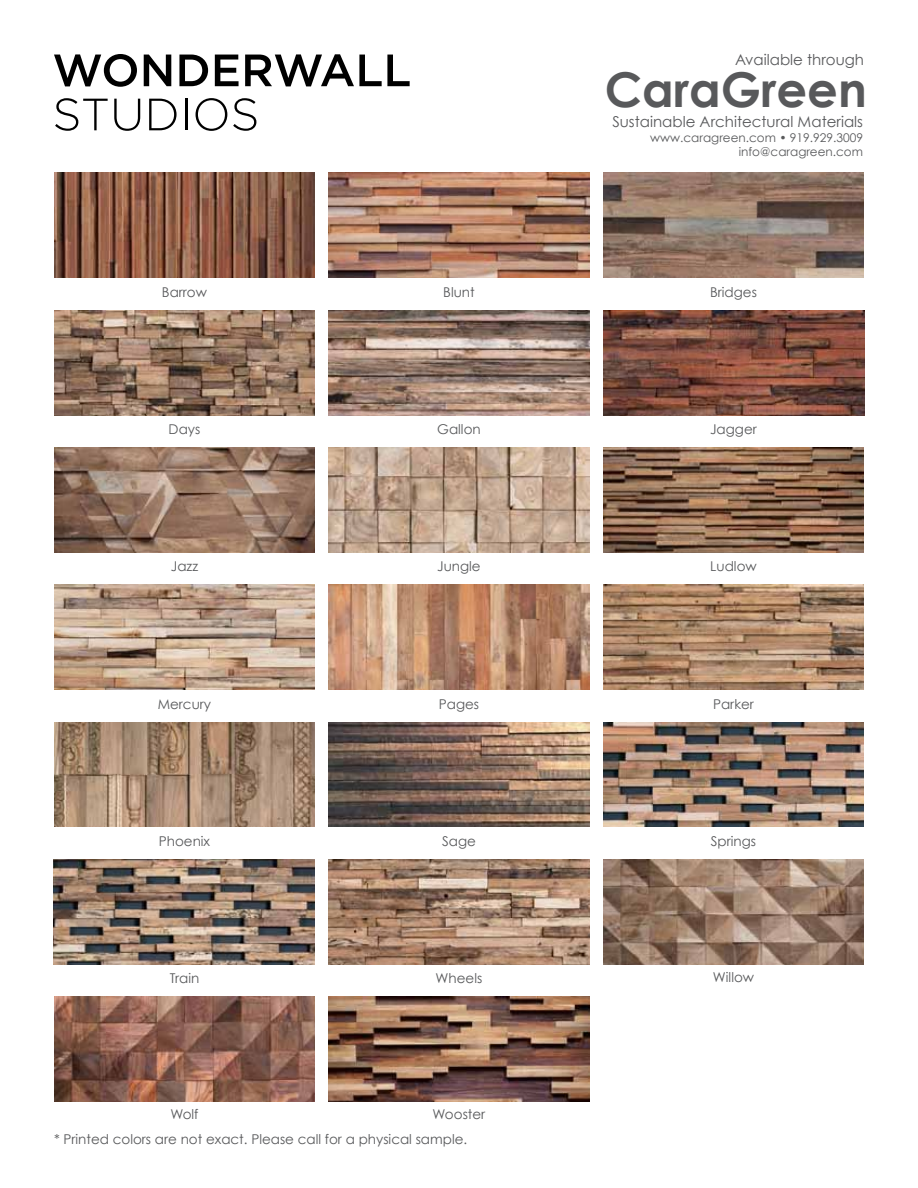
<style>
.page{position:relative;width:918px;height:1188px;background:#fff}
.page>*{position:absolute;margin:0;border:0;box-sizing:border-box;transform-origin:0 0}
.t1{font:700 48px "Century Gothic";color:#58595b}
.t2{font:15px "Century Gothic";color:#58595b}
.t3{font:13.5px/24.9px "Century Gothic";color:#58595b}
.t4{font:12px/14.4px "Century Gothic";color:#58595b;text-align:right}
</style>
<div class="page">
<img style="left:603px;top:173px;width:261px;height:105px">
<img style="left:54px;top:310px;width:261px;height:105px">
<img style="left:328px;top:310px;width:262px;height:105px">
<img style="left:603px;top:310px;width:262px;height:105px">
<img style="left:328px;top:447px;width:262px;height:105px">
<img style="left:54px;top:585px;width:261px;height:105px">
<img style="left:603px;top:585px;width:261px;height:105px">
<img style="left:54px;top:722px;width:261px;height:105px">
<img style="left:328px;top:722px;width:262px;height:105px">
<img style="left:603px;top:722px;width:261px;height:105px">
<img style="left:54px;top:859px;width:261px;height:105px">
<img style="left:328px;top:859px;width:262px;height:105px">
<svg style="left:54px;top:54px;width:83px;height:33px"></svg>
<svg style="left:144px;top:55px;width:27px;height:31px"></svg>
<svg style="left:179px;top:55px;width:29px;height:31px"></svg>
<svg style="left:215px;top:55px;width:24px;height:31px"></svg>
<svg style="left:245px;top:54px;width:165px;height:32px"></svg>
<svg style="left:55px;top:98px;width:53px;height:33px"></svg>
<svg style="left:114px;top:99px;width:26px;height:32px"></svg>
<svg style="left:149px;top:99px;width:28px;height:31px"></svg>
<hr style="left:185px;top:99px;width:2px;height:31px;background:#000">
<svg style="left:196px;top:98px;width:31px;height:33px"></svg>
<svg style="left:233px;top:98px;width:23px;height:33px"></svg>
<img style="left:54px;top:173px;width:261px;height:105px">
<img style="left:328px;top:173px;width:262px;height:105px">
<img style="left:54px;top:447px;width:261px;height:105px">
<img style="left:603px;top:447px;width:261px;height:105px">
<img style="left:328px;top:585px;width:262px;height:105px">
<img style="left:54px;top:997px;width:261px;height:105px">
<img style="left:603px;top:859px;width:261px;height:105px">
<img style="left:328px;top:997px;width:262px;height:105px">
<p class="t2" style="left:735px;top:51px;width:130px">Available through</p>
<h1 class="t1" style="left:605px;top:59px;width:264px">CaraGreen</h1>
<p class="t2" style="left:612px;top:113px;width:252px">Sustainable Architectural Materials</p>
<p class="t4" style="left:650px;top:130px;width:214px">www.caragreen.com • 919.929.3009 info@caragreen.com</p>
<p class="t3" style="left:162px;top:279px;width:47px">Barrow</p>
<p class="t3" style="left:443px;top:279px;width:33px">Blunt</p>
<p class="t3" style="left:710px;top:279px;width:48px">Bridges</p>
<p class="t3" style="left:169px;top:417px;width:33px">Days</p>
<p class="t3" style="left:437px;top:417px;width:45px">Gallon</p>
<p class="t3" style="left:710px;top:417px;width:48px">Jagger</p>
<p class="t3" style="left:171px;top:554px;width:29px">Jazz</p>
<p class="t3" style="left:437px;top:554px;width:45px">Jungle</p>
<p class="t3" style="left:710px;top:554px;width:48px">Ludlow</p>
<p class="t3" style="left:158px;top:691px;width:55px">Mercury</p>
<p class="t3" style="left:159px;top:829px;width:53px">Phoenix</p>
<p class="t3" style="left:439px;top:691px;width:42px">Pages</p>
<p class="t3" style="left:713px;top:691px;width:42px">Parker</p>
<p class="t3" style="left:442px;top:829px;width:35px">Sage</p>
<p class="t3" style="left:711px;top:829px;width:47px">Springs</p>
<p class="t3" style="left:170px;top:966px;width:31px">Train</p>
<p class="t3" style="left:713px;top:964px;width:43px">Willow</p>
<p class="t3" style="left:436px;top:966px;width:48px">Wheels</p>
<p class="t3" style="left:54px;top:1102px;width:415px;text-indent:116px">Wolf<br>* Printed colors are not exact. Please call for a physical sample.</p>
<p class="t3" style="left:433px;top:1102px;width:54px">Wooster</p>
</div>
